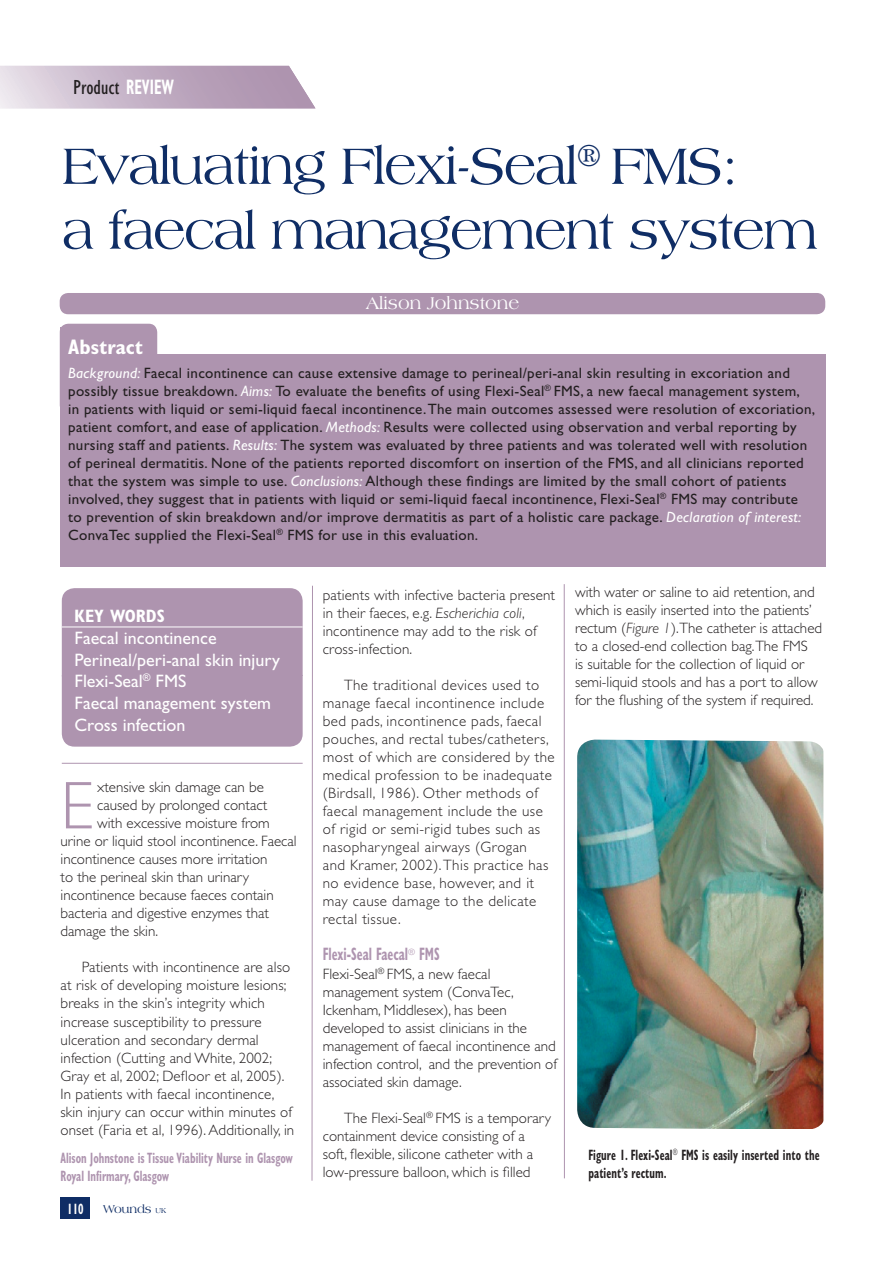
<style>
.page{position:relative;width:891px;height:1269px;background:#fff}
.page>*{position:absolute;margin:0;border:0;box-sizing:border-box;transform-origin:0 0}
.t1{font:300 67.8px "Gill Sans";color:#ae94af}
.t2{font:54px/64.8px "Americana BT";letter-spacing:-.03em;color:#0f2d65}
.t3{font:condensed 21px "Gill Sans";color:#231f20}
.t4{font:700 condensed 21px "Gill Sans";color:#fff}
.t5{font:18px/21.6px "Gill Sans";color:#fff}
.t6{font:700 condensed 18px "Gill Sans";color:#ae94af;scale:.7 1}
.t7{font:18px "Americana BT";color:#fff}
.t8{font:700 condensed 18px "Gill Sans";color:#fff}
.t9{font:300 15px/18px "Gill Sans";letter-spacing:.01em;color:#231f20}
.t10{font:15px/18px "Gill Sans";letter-spacing:.02em;color:#231f20}
.t11{font:300 15px/18px "Gill Sans";letter-spacing:.03em;color:#231f20}
.t12{font:700 condensed 15px/18px "Gill Sans";color:#ae94af;scale:.7 1}
.t13{font:700 condensed 15px/18px "Gill Sans";letter-spacing:.01em;color:#231f20;scale:.7 1}
.t14{font:700 condensed 15px "Gill Sans";color:#fff;scale:.7 1}
.t15{font:12px "Americana BT";color:#0f2d65}
.s1{font-weight:700;color:#fff}
.s2{font-style:italic;color:#fff}
.s3{font-size:7.5px}
.s4{font-style:italic}
</style>
<div class="page">
<div style="left:61px;top:1197px;width:29px;height:21px;background:#0f2d65"></div>
<svg style="left:311px;top:585px;width:2px;height:595px"></svg>
<hr style="left:564px;top:584px;width:1px;height:594px;background:#ae94af">
<div style="left:60px;top:293px;width:765px;height:21px;background:#ae94af"></div>
<div style="left:62px;top:588px;width:241px;height:158px;background:#ae94af"></div>
<hr style="left:62px;top:626px;width:241px;height:1px;background:#fff">
<hr style="left:62px;top:763px;width:241px;height:1px;background:#ae94af">
<svg style="left:0;top:66px;width:315px;height:42px;background:#c6b5c8"></svg>
<svg style="left:61px;top:324px;width:96px;height:31px"></svg>
<div style="left:60px;top:355px;width:765px;height:212px;background:#ae94af"></div>
<div style="left:60px;top:327px;width:87px;height:37px;background:#ae94af"></div>
<img style="left:577px;top:739px;width:247px;height:388px">
<h3 class="t3" style="left:73px;top:76px;width:102px">Product <span class="s1">REVIEW</span></h3>
<h2 class="t2" style="left:62px;top:133px;width:757px">Evaluating Flexi-Seal<sup>®</sup> FMS:<br>a faecal management system</h2>
<h3 class="t4" style="left:68px;top:334px;width:76px">Abstract</h3>
<p class="t7" style="left:366px;top:292px;width:155px">Alison Johnstone</p>
<p class="t10" style="left:68px;top:363px;width:748px"><span class="s2">Background:</span> Faecal incontinence can cause extensive damage to perineal/peri-anal skin resulting in excoriation and possibly tissue breakdown. <span class="s2">Aims:</span> To evaluate the benefits of using Flexi-Seal<sup>®</sup> FMS, a new faecal management system,<br>in patients with liquid or semi-liquid faecal incontinence. The main outcomes assessed were resolution of excoriation, patient comfort, and ease of application. <span class="s2">Methods:</span> Results were collected using observation and verbal reporting by nursing staff and patients. <span class="s2">Results:</span> The system was evaluated by three patients and was tolerated well with resolution of perineal dermatitis. None of the patients reported discomfort on insertion of the FMS, and all clinicians reported that the system was simple to use. <span class="s2">Conclusions:</span> Although these findings are limited by the small cohort of patients involved, they suggest that in patients with liquid or semi-liquid faecal incontinence, Flexi-Seal<sup>®</sup> FMS may contribute to prevention of skin breakdown and/or improve dermatitis as part of a holistic care package. <span class="s2">Declaration of interest:<br></span>ConvaTec supplied the Flexi-Seal<sup>®</sup> FMS for use in this evaluation.</p>
<p class="t8" style="left:75px;top:605px;width:92px">KEY WORDS</p>
<p class="t5" style="left:75px;top:627px;width:207px">Faecal incontinence<br>Perineal/peri-anal skin injury<br>Flexi-Seal<sup>®</sup> FMS<br>Faecal management system<br>Cross infection</p>
<h1 class="t1" style="left:61px;top:767px;width:35px">E</h1>
<p class="t9" style="left:97px;top:778px;width:168px">xtensive skin damage can be</p>
<p class="t9" style="left:97px;top:796px;width:172px">caused by prolonged contact</p>
<p class="t9" style="left:97px;top:814px;width:174px">with excessive moisture from</p>
<p class="t9" style="left:61px;top:832px;width:238px">urine or liquid stool incontinence. Faecal</p>
<p class="t9" style="left:61px;top:850px;width:208px">incontinence causes more irritation</p>
<p class="t9" style="left:61px;top:868px;width:190px">to the perineal skin than urinary</p>
<p class="t9" style="left:61px;top:886px;width:215px">incontinence because faeces contain</p>
<p class="t9" style="left:61px;top:904px;width:210px">bacteria and digestive enzymes that</p>
<p class="t9" style="left:61px;top:922px;width:99px">damage the skin.</p>
<p class="t9" style="left:61px;top:958px;width:235px;text-indent:21px">Patients with incontinence are also at risk of developing moisture lesions; breaks in the skin’s integrity which increase susceptibility to pressure ulceration and secondary dermal infection (Cutting and White, 2002; Gray et al, 2002; Defloor et al, 2005).<br>In patients with faecal incontinence, skin injury can occur within minutes of onset (Faria et al, 1996). Additionally, in</p>
<p class="t12" style="left:61px;top:1148px;width:333px">Alison Johnstone is Tissue Viability Nurse in Glasgow<br>Royal Infirmary, Glasgow</p>
<p class="t14" style="left:67px;top:1199px;width:25px">110</p>
<p class="t15" style="left:103px;top:1201px;width:65px">Wounds <span class="s3">UK</span></p>
<p class="t9" style="left:323px;top:586px;width:234px">patients with infective bacteria present in their faeces, e.g. <span class="s4">Escherichia coli</span>, incontinence may add to the risk of cross-infection.</p>
<p class="t11" style="left:323px;top:676px;width:233px;text-indent:21px">The traditional devices used to manage faecal incontinence include bed pads, incontinence pads, faecal pouches, and rectal tubes/catheters, most of which are considered by the medical profession to be inadequate (Birdsall, 1986). Other methods of faecal management include the use of rigid or semi-rigid tubes such as nasopharyngeal airways (Grogan<br>and Kramer, 2002). This practice has no evidence base, however, and it may cause damage to the delicate rectal tissue.</p>
<p class="t6" style="left:323px;top:943px;width:168px">Flexi-Seal Faecal<sup>®</sup> FMS</p>
<p class="t9" style="left:323px;top:964px;width:236px">Flexi-Seal<sup>®</sup> FMS, a new faecal management system (ConvaTec, Ickenham, Middlesex), has been developed to assist clinicians in the management of faecal incontinence and infection control, and the prevention of associated skin damage.</p>
<p class="t9" style="left:323px;top:1108px;width:230px;text-indent:21px">The Flexi-Seal<sup>®</sup> FMS is a temporary containment device consisting of a soft, flexible, silicone catheter with a low-pressure balloon, which is filled</p>
<p class="t9" style="left:575px;top:582px;width:249px">with water or saline to aid retention, and which is easily inserted into the patients’ rectum (<span class="s4">Figure 1</span>).The catheter is attached to a closed-end collection bag.The FMS<br>is suitable for the collection of liquid or semi-liquid stools and has a port to allow for the flushing of the system if required.</p>
<p class="t13" style="left:588px;top:1145px;width:332px">Figure 1. Flexi-Seal<sup>®</sup> FMS is easily inserted into the patient’s rectum.</p>
</div>
